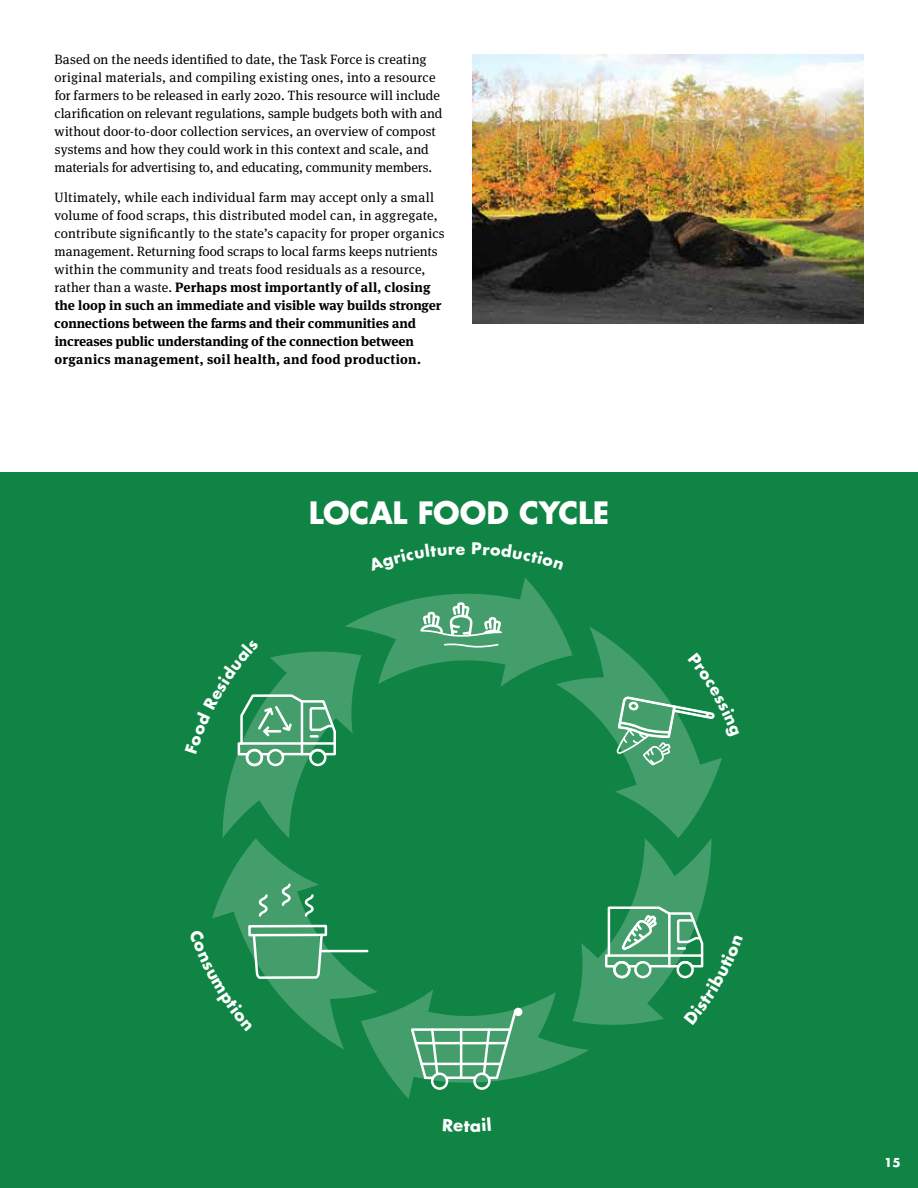
<style>
.page{position:relative;width:918px;height:1188px;background:#fff}
.page>*{position:absolute;margin:0;border:0;box-sizing:border-box;transform-origin:0 0}
.t1{font:700 30px "Futura Std";letter-spacing:-.005em;color:#fff}
.t2{font:700 16.2px "Futura Std";color:#fff}
.t3{font:13.5px/18px "Meta Serif Pro";letter-spacing:.01em;color:#000}
.t4{font:700 12px "Futura Std";color:#fff}
.s1{font-weight:700}
</style>
<div class="page">
<div style="left:0;top:472px;width:918px;height:716px;background:#108444"></div>
<img style="left:472px;top:54px;width:392px;height:270px">
<svg style="left:212px;top:578px;width:510px;height:521px"></svg>
<p class="t3" style="left:54px;top:50px;width:390px">Based on the needs identified to date, the Task Force is creating original materials, and compiling existing ones, into a resource for farmers to be released in early 2020. This resource will include clarification on relevant regulations, sample budgets both with and without door-to-door collection services, an overview of compost systems and how they could work in this context and scale, and materials for advertising to, and educating, community members.</p>
<p class="t3" style="left:54px;top:188px;width:392px">Ultimately, while each individual farm may accept only a small volume of food scraps, this distributed model can, in aggregate, contribute significantly to the state’s capacity for proper organics management. Returning food scraps to local farms keeps nutrients within the community and treats food residuals as a resource, rather than a waste. <span class="s1">Perhaps most importantly of all, closing the loop in such an immediate and visible way builds stronger connections between the farms and their communities and increases public understanding of the connection between organics management, soil health, and food production.</span></p>
<h1 class="t1" style="left:309px;top:492px;width:302px">LOCAL FOOD CYCLE</h1>
<p class="t2" style="left:464px;top:1115px;width:7px">t</p>
<p class="t4" style="left:884px;top:1155px;width:18px">15</p>
</div>
